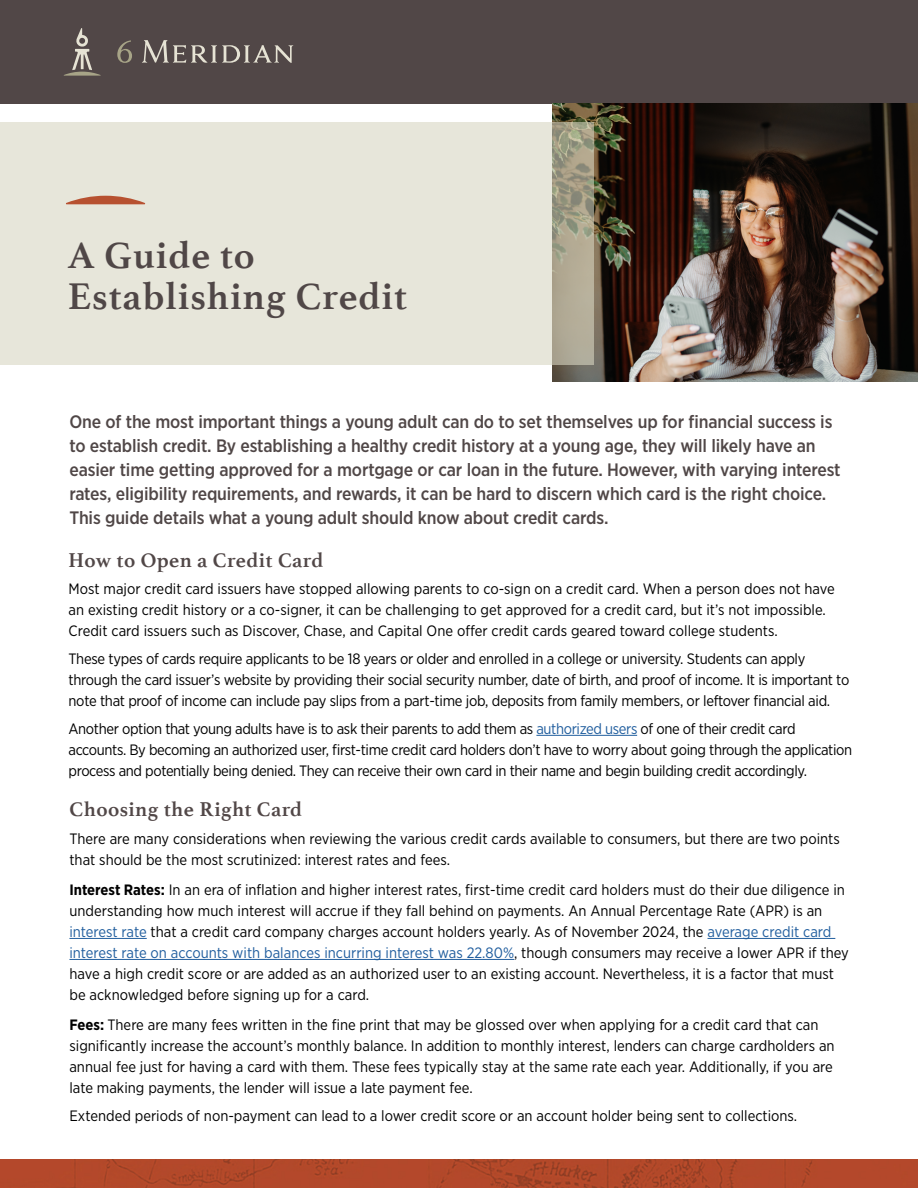
<style>
.page{position:relative;width:918px;height:1188px;background:#fff}
.page>*{position:absolute;margin:0;border:0;box-sizing:border-box;transform-origin:0 0}
.t1{font:700 39px/40.5px "Athelas";letter-spacing:.02em;color:#504747}
.t2{font:700 21px "Athelas";letter-spacing:.02em;color:#514747}
.t3{font:500 18px/24px "Gotham Narrow";letter-spacing:-.01em;color:#504747}
.t4{font:15px/21px "Gotham Narrow";color:#000}
.t5{font:15px/21px "Gotham Narrow";letter-spacing:-.02em;color:#000}
.t6{font:15px/21px "Gotham Narrow";letter-spacing:-.025em;color:#000}
.s1{color:#215e9e}
.s2{font-weight:700}
</style>
<div class="page">
<img style="left:0;top:1160px;width:918px;height:28px">
<div style="left:0;top:0;width:918px;height:104px;background:#514747"></div>
<svg style="left:64px;top:28px;width:37px;height:48px"></svg>
<svg style="left:117px;top:40px;width:15px;height:23px"></svg>
<svg style="left:142px;top:40px;width:151px;height:23px"></svg>
<img style="left:553px;top:104px;width:365px;height:277px">
<svg style="left:0;top:123px;width:594px;height:242px;background:#e2e1d4"></svg>
<svg style="left:66px;top:196px;width:79px;height:8px"></svg>
<hr style="left:536px;top:735px;width:101px;height:1px;background:#215e9e">
<hr style="left:69px;top:938px;width:78px;height:1px;background:#215e9e">
<hr style="left:708px;top:938px;width:127px;height:1px;background:#215e9e">
<hr style="left:69px;top:959px;width:445px;height:1px;background:#215e9e">
<h1 class="t1" style="left:68px;top:234px;width:341px">A Guide to<br>Establishing Credit</h1>
<p class="t3" style="left:69px;top:410px;width:773px">One of the most important things a young adult can do to set themselves up for financial success is to establish credit. By establishing a healthy credit history at a young age, they will likely have an easier time getting approved for a mortgage or car loan in the future. However, with varying interest rates, eligibility requirements, and rewards, it can be hard to discern which card is the right choice.<br>This guide details what a young adult should know about credit cards.</p>
<h2 class="t2" style="left:69px;top:543px;width:256px">How to Open a Credit Card</h2>
<p class="t4" style="left:69px;top:578px;width:768px">Most major credit card issuers have stopped allowing parents to co-sign on a credit card. When a person does not have an existing credit history or a co-signer, it can be challenging to get approved for a credit card, but it’s not impossible.<br>Credit card issuers such as Discover, Chase, and Capital One offer credit cards geared toward college students.</p>
<p class="t5" style="left:69px;top:648px;width:782px">These types of cards require applicants to be 18 years or older and enrolled in a college or university. Students can apply through the card issuer’s website by providing their social security number, date of birth, and proof of income. It is important to note that proof of income can include pay slips from a part-time job, deposits from family members, or leftover financial aid.</p>
<p class="t6" style="left:69px;top:718px;width:785px">Another option that young adults have is to ask their parents to add them as <span class="s1">authorized users</span> of one of their credit card accounts. By becoming an authorized user, first-time credit card holders don’t have to worry about going through the application process and potentially being denied. They can receive their own card in their name and begin building credit accordingly.</p>
<h2 class="t2" style="left:69px;top:792px;width:234px">Choosing the Right Card</h2>
<p class="t4" style="left:69px;top:828px;width:772px">There are many considerations when reviewing the various credit cards available to consumers, but there are two points that should be the most scrutinized: interest rates and fees.</p>
<p class="t4" style="left:69px;top:879px;width:781px"><span class="s2">Interest Rates:</span> In an era of inflation and higher interest rates, first-time credit card holders must do their due diligence in understanding how much interest will accrue if they fall behind on payments. An Annual Percentage Rate (APR) is an <span class="s1">interest rate</span> that a credit card company charges account holders yearly. As of November 2024, the <span class="s1">average credit card interest rate on accounts with balances incurring interest was 22.80%</span>, though consumers may receive a lower APR if they have a high credit score or are added as an authorized user to an existing account. Nevertheless, it is a factor that must be acknowledged before signing up for a card.</p>
<p class="t4" style="left:69px;top:1014px;width:767px"><span class="s2">Fees:</span> There are many fees written in the fine print that may be glossed over when applying for a credit card that can significantly increase the account’s monthly balance. In addition to monthly interest, lenders can charge cardholders an annual fee just for having a card with them. These fees typically stay at the same rate each year. Additionally, if you are late making payments, the lender will issue a late payment fee.</p>
<p class="t4" style="left:69px;top:1105px;width:729px">Extended periods of non-payment can lead to a lower credit score or an account holder being sent to collections.</p>
</div>
